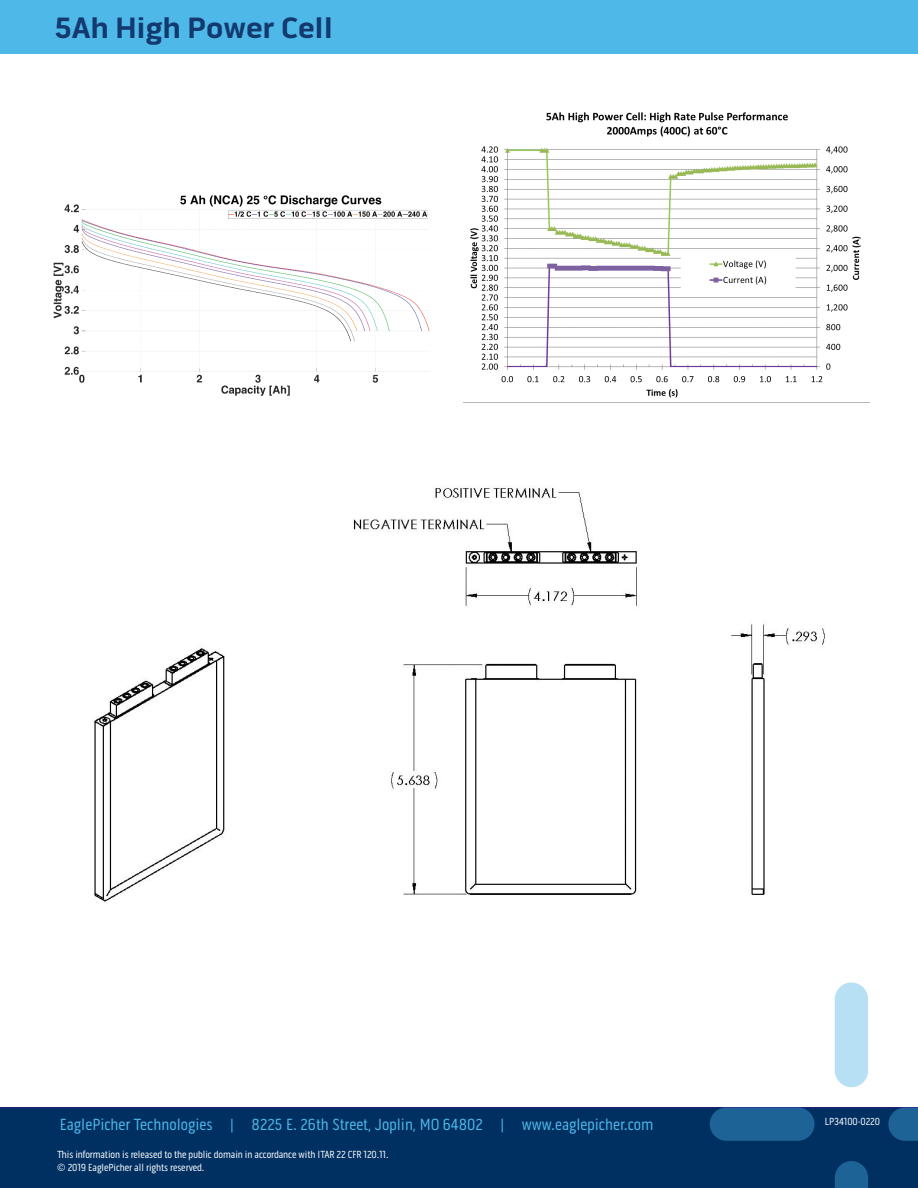
<style>
.page{position:relative;width:918px;height:1188px;background:#fff}
.page>*{position:absolute;margin:0;border:0;box-sizing:border-box;transform-origin:0 0}
.t1{font:700 30px "Pill Gothic 600 mg";color:#13396e}
.t2{font:16.5px "Pill Gothic 300 mg";color:#4eb9e9}
.t3{font:10.5px "Pill Gothic 300 mg";letter-spacing:-.01em;color:#fff}
</style>
<div class="page">
<div style="left:0;top:1107px;width:918px;height:81px;background:#003062"></div>
<div style="left:710px;top:1107px;width:105px;height:34px;background:#1e6396;border-radius:17px"></div>
<svg style="left:888px;top:1107px;width:30px;height:34px"></svg>
<div style="left:835px;top:982px;width:33px;height:105px;background:#b8e0f5;border-radius:17px"></div>
<svg style="left:835px;top:1161px;width:33px;height:27px"></svg>
<div style="left:0;top:0;width:918px;height:54px;background:#4eb9e9"></div>
<img style="left:389px;top:663px;width:248px;height:232px">
<img style="left:353px;top:486px;width:286px;height:122px">
<img style="left:54px;top:195px;width:376px;height:200px">
<img style="left:463px;top:112px;width:406px;height:291px">
<img style="left:94px;top:648px;width:131px;height:255px">
<img style="left:731px;top:623px;width:94px;height:272px">
<p class="t1" style="left:54px;top:10px;width:280px">5Ah High Power Cell</p>
<p class="t2" style="left:60px;top:1115px;width:595px">EaglePicher Technologies | 8225 E. 26th Street, Joplin, MO 64802 | www.eaglepicher.com</p>
<p class="t3" style="left:57px;top:1149px;width:333px">This information is released to the public domain in accordance with ITAR 22 CFR 120.11.</p>
<p class="t3" style="left:57px;top:1162px;width:149px">© 2019 EaglePicher all rights reserved.</p>
<p class="t3" style="left:825px;top:1116px;width:57px">LP34100-0220</p>
</div>
